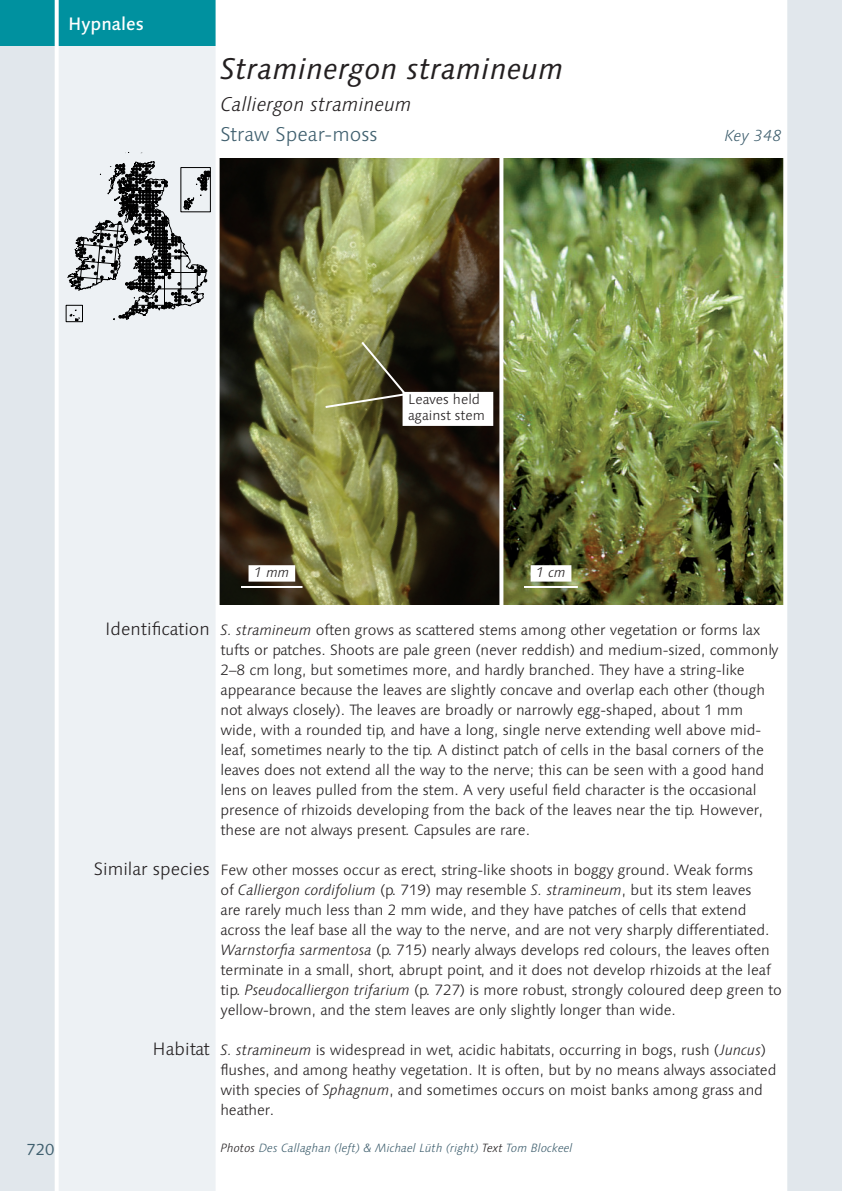
<style>
.page{position:relative;width:842px;height:1191px;background:#fff}
.page>*{position:absolute;margin:0;border:0;box-sizing:border-box;transform-origin:0 0}
.Title_1_Moss_Species{font:italic 30px "Linotype Syntax";letter-spacing:.01em;color:#231f20}
.Title_2_Moss_Syn_Nam{font:italic 300 20px "Linotype Syntax";color:#231f20}
.Title_3_Moss_English{font:300 20px "Linotype Syntax";color:#3f5f6e}
.Text_Subheads_Right{font:300 18px "Linotype Syntax";color:#231f20}
.Title_4_Order_Name{font:500 18px "Linotype Syntax";color:#fff}
.Title_3_Moss_English-2{font:italic 300 16px "Linotype Syntax";color:#3f5f6e}
.t1{font:16px "Linotype Syntax";color:#3f5f6e}
.Text_Body{font:300 15px/20px "Linotype Syntax";letter-spacing:-.005em;color:#231f20}
.Photo_Annotation_Wit{font:300 14px/16px "Linotype Syntax";color:#231f20}
.Photo_Scale_Bar_With{font:italic 300 14px "Linotype Syntax";color:#231f20}
.Text_Credits{font:italic 300 12px "Linotype Syntax";color:#3f5f6e}
.s1{font-style:italic}
.s2{color:#231f20}
</style>
<div class="page">
<img style="left:220px;top:159px;width:563px;height:445px">
<hr style="left:241px;top:586px;width:61px;height:2px;background:#fff">
<div style="left:249px;top:565px;width:46px;height:16px;background:#fff"></div>
<hr style="left:524px;top:586px;width:54px;height:2px;background:#fff">
<div style="left:531px;top:565px;width:40px;height:16px;background:#fff"></div>
<svg style="left:499px;top:158px;width:4px;height:447px"></svg>
<div style="left:403px;top:392px;width:90px;height:34px;background:#fff"></div>
<svg style="left:323px;top:339px;width:84px;height:70px;background:#757442"></svg>
<div style="left:0;top:0;width:218px;height:1191px;background:#edf1f4"></div>
<div style="left:0;top:0;width:57px;height:1191px;background:#e1e7ec"></div>
<div style="left:0;top:0;width:218px;height:45px;background:#00919f"></div>
<hr style="left:55px;top:0;width:4px;height:1191px;background:#fff">
<svg style="left:66px;top:152px;width:144px;height:170px"></svg>
<div style="left:785px;top:0;width:57px;height:1191px;background:#e1e7ec"></div>
<hr style="left:216px;top:0;width:4px;height:1191px;background:#fff">
<hr style="left:783px;top:0;width:4px;height:1191px;background:#fff">
<p class="Title_4_Order_Name" style="left:68px;top:13px;width:77px">Hypnales</p>
<p class="Title_1_Moss_Species" style="left:220px;top:51px;width:345px">Straminergon stramineum</p>
<p class="Title_2_Moss_Syn_Nam" style="left:220px;top:92px;width:193px">Calliergon stramineum</p>
<p class="Title_3_Moss_English" style="left:220px;top:122px;width:158px">Straw Spear-moss</p>
<p class="Title_3_Moss_English-2" style="left:724px;top:126px;width:59px">Key 348</p>
<p class="Photo_Annotation_Wit" style="left:408px;top:391px;width:78px">Leaves held against stem</p>
<p class="t1" style="left:26px;top:1139px;width:30px">720</p>
<p class="Photo_Scale_Bar_With" style="left:254px;top:564px;width:37px">1 mm</p>
<p class="Photo_Scale_Bar_With" style="left:536px;top:564px;width:31px">1 cm</p>
<p class="Text_Subheads_Right" style="left:105px;top:618px;width:106px">Identification</p>
<p class="Text_Subheads_Right" style="left:94px;top:858px;width:117px">Similar species</p>
<p class="Text_Subheads_Right" style="left:153px;top:1038px;width:59px">Habitat</p>
<p class="Text_Body" style="left:220px;top:620px;width:560px"><span class="s1">S. stramineum</span> often grows as scattered stems among other vegetation or forms lax tufts or patches. Shoots are pale green (never reddish) and medium-sized, commonly 2–8 cm long, but sometimes more, and hardly branched. They have a string-like appearance because the leaves are slightly concave and overlap each other (though not always closely). The leaves are broadly or narrowly egg-shaped, about 1 mm wide, with a rounded tip, and have a long, single nerve extending well above mid&shy;leaf, sometimes nearly to the tip. A distinct patch of cells in the basal corners of the leaves does not extend all the way to the nerve; this can be seen with a good hand lens on leaves pulled from the stem. A very useful field character is the occasional presence of rhizoids developing from the back of the leaves near the tip. However, these are not always present. Capsules are rare.</p>
<p class="Text_Body" style="left:220px;top:860px;width:563px">Few other mosses occur as erect, string-like shoots in boggy ground. Weak forms<br>of <span class="s1">Calliergon cordifolium</span> (p. 719) may resemble <span class="s1">S. stramineum</span>, but its stem leaves<br>are rarely much less than 2 mm wide, and they have patches of cells that extend across the leaf base all the way to the nerve, and are not very sharply differentiated.<br><span class="s1">Warnstorfia sarmentosa</span> (p. 715) nearly always develops red colours, the leaves often terminate in a small, short, abrupt point, and it does not develop rhizoids at the leaf tip. <span class="s1">Pseudocalliergon trifarium</span> (p. 727) is more robust, strongly coloured deep green to yellow-brown, and the stem leaves are only slightly longer than wide.</p>
<p class="Text_Body" style="left:220px;top:1040px;width:557px"><span class="s1">S. stramineum</span> is widespread in wet, acidic habitats, occurring in bogs, rush (<span class="s1">Juncus</span>) flushes, and among heathy vegetation. It is often, but by no means always associated with species of <span class="s1">Sphagnum</span>, and sometimes occurs on moist banks among grass and heather.</p>
<p class="Text_Credits" style="left:220px;top:1140px;width:354px"><span class="s2">Photos</span> Des Callaghan (left) &amp; Michael Lüth (right) <span class="s2">Text</span> Tom Blockeel</p>
</div>
